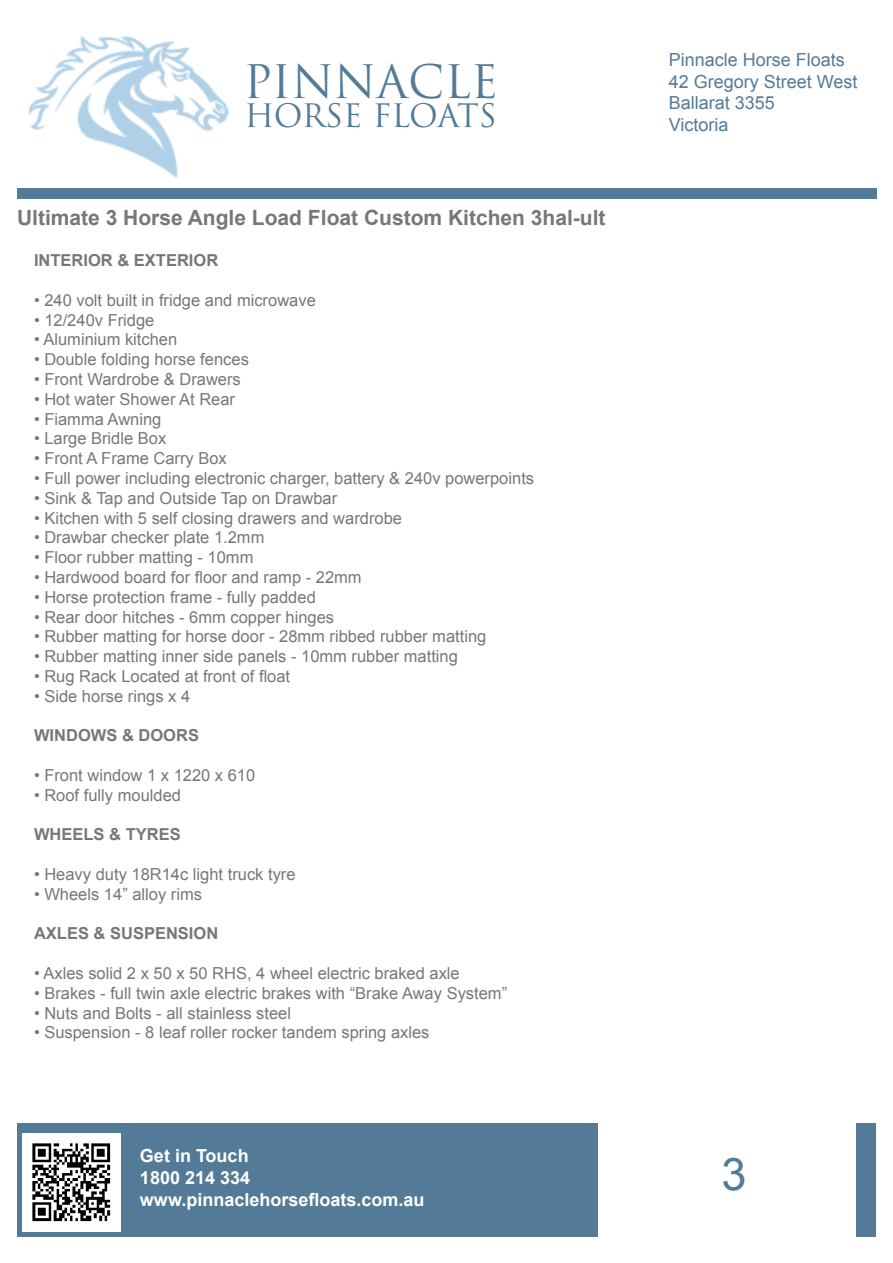
<style>
.page{position:relative;width:893px;height:1263px;background:#fff}
.page>*{position:absolute;margin:0;border:0;box-sizing:border-box;transform-origin:0 0}
.t1{font:45px "Trajan Pro";color:#537a97}
.t2{font:45px "Arial";color:#537a97}
.t3{font:31.5px "Trajan Pro";letter-spacing:-.02em;color:#537a97}
.t4{font:700 21px "Arial";color:#777}
.t5{font:18px "Arial";color:#537a97}
.t6{font:700 18px "Arial";color:#fff}
.t7{font:16.5px "Arial";color:#777}
.t8{font:700 16.5px "Arial";color:#777}
</style>
<div class="page">
<div style="left:17px;top:189px;width:859px;height:10px;background:#537a97"></div>
<div style="left:17px;top:1123px;width:581px;height:114px;background:#537a97"></div>
<div style="left:856px;top:1123px;width:19px;height:114px;background:#537a97"></div>
<img style="left:23px;top:1133px;width:98px;height:98px">
<img style="left:28px;top:35px;width:201px;height:143px">
<p class="t1" style="left:243px;top:53px;width:257px">PINNACLE</p>
<p class="t3" style="left:244px;top:96px;width:254px">HORSE FLOATS</p>
<p class="t4" style="left:17px;top:203px;width:590px">Ultimate 3 Horse Angle Load Float Custom Kitchen 3hal-ult</p>
<p class="t8" style="left:34px;top:249px;width:186px">INTERIOR &amp; EXTERIOR</p>
<p class="t7" style="left:34px;top:289px;width:283px">• 240 volt built in fridge and microwave</p>
<p class="t7" style="left:34px;top:308px;width:122px">• 12/240v Fridge</p>
<p class="t7" style="left:34px;top:328px;width:145px">• Aluminium kitchen</p>
<p class="t7" style="left:34px;top:348px;width:216px">• Double folding horse fences</p>
<p class="t7" style="left:34px;top:368px;width:208px">• Front Wardrobe &amp; Drawers</p>
<p class="t7" style="left:34px;top:388px;width:203px">• Hot water Shower At Rear</p>
<p class="t7" style="left:34px;top:407px;width:129px">• Fiamma Awning</p>
<p class="t7" style="left:34px;top:427px;width:134px">• Large Bridle Box</p>
<p class="t7" style="left:34px;top:447px;width:194px">• Front A Frame Carry Box</p>
<p class="t7" style="left:34px;top:467px;width:502px">• Full power including electronic charger, battery &amp; 240v powerpoints</p>
<p class="t7" style="left:34px;top:487px;width:305px">• Sink &amp; Tap and Outside Tap on Drawbar</p>
<p class="t7" style="left:34px;top:506px;width:369px">• Kitchen with 5 self closing drawers and wardrobe</p>
<p class="t7" style="left:34px;top:526px;width:232px">• Drawbar checker plate 1.2mm</p>
<p class="t7" style="left:34px;top:546px;width:221px">• Floor rubber matting - 10mm</p>
<p class="t7" style="left:34px;top:566px;width:329px">• Hardwood board for floor and ramp - 22mm</p>
<p class="t7" style="left:34px;top:586px;width:283px">• Horse protection frame - fully padded</p>
<p class="t7" style="left:34px;top:605px;width:302px">• Rear door hitches - 6mm copper hinges</p>
<p class="t7" style="left:34px;top:625px;width:454px">• Rubber matting for horse door - 28mm ribbed rubber matting</p>
<p class="t7" style="left:34px;top:645px;width:425px">• Rubber matting inner side panels - 10mm rubber matting</p>
<p class="t7" style="left:34px;top:665px;width:258px">• Rug Rack Located at front of float</p>
<p class="t7" style="left:34px;top:685px;width:158px">• Side horse rings x 4</p>
<p class="t8" style="left:34px;top:724px;width:166px">WINDOWS &amp; DOORS</p>
<p class="t7" style="left:34px;top:764px;width:223px">• Front window 1 x 1220 x 610</p>
<p class="t7" style="left:34px;top:784px;width:148px">• Roof fully moulded</p>
<p class="t8" style="left:34px;top:823px;width:148px">WHEELS &amp; TYRES</p>
<p class="t7" style="left:34px;top:863px;width:263px">• Heavy duty 18R14c light truck tyre</p>
<p class="t7" style="left:34px;top:883px;width:170px">• Wheels 14” alloy rims</p>
<p class="t8" style="left:34px;top:922px;width:186px">AXLES &amp; SUSPENSION</p>
<p class="t7" style="left:34px;top:962px;width:427px">• Axles solid 2 x 50 x 50 RHS, 4 wheel electric braked axle</p>
<p class="t7" style="left:34px;top:982px;width:475px">• Brakes - full twin axle electric brakes with “Brake Away System”</p>
<p class="t7" style="left:34px;top:1001px;width:259px">• Nuts and Bolts - all stainless steel</p>
<p class="t7" style="left:34px;top:1021px;width:397px">• Suspension - 8 leaf roller rocker tandem spring axles</p>
<p class="t6" style="left:140px;top:1143px;width:110px">Get in Touch</p>
<p class="t6" style="left:140px;top:1165px;width:112px">1800 214 334</p>
<p class="t6" style="left:140px;top:1186px;width:286px">www.pinnaclehorsefloats.com.au</p>
<p class="t5" style="left:669px;top:47px;width:178px">Pinnacle Horse Floats</p>
<p class="t5" style="left:669px;top:69px;width:190px">42 Gregory Street West</p>
<p class="t5" style="left:669px;top:90px;width:108px">Ballarat 3355</p>
<p class="t5" style="left:669px;top:112px;width:61px">Victoria</p>
<p class="t2" style="left:721px;top:1143px;width:27px">3</p>
</div>
